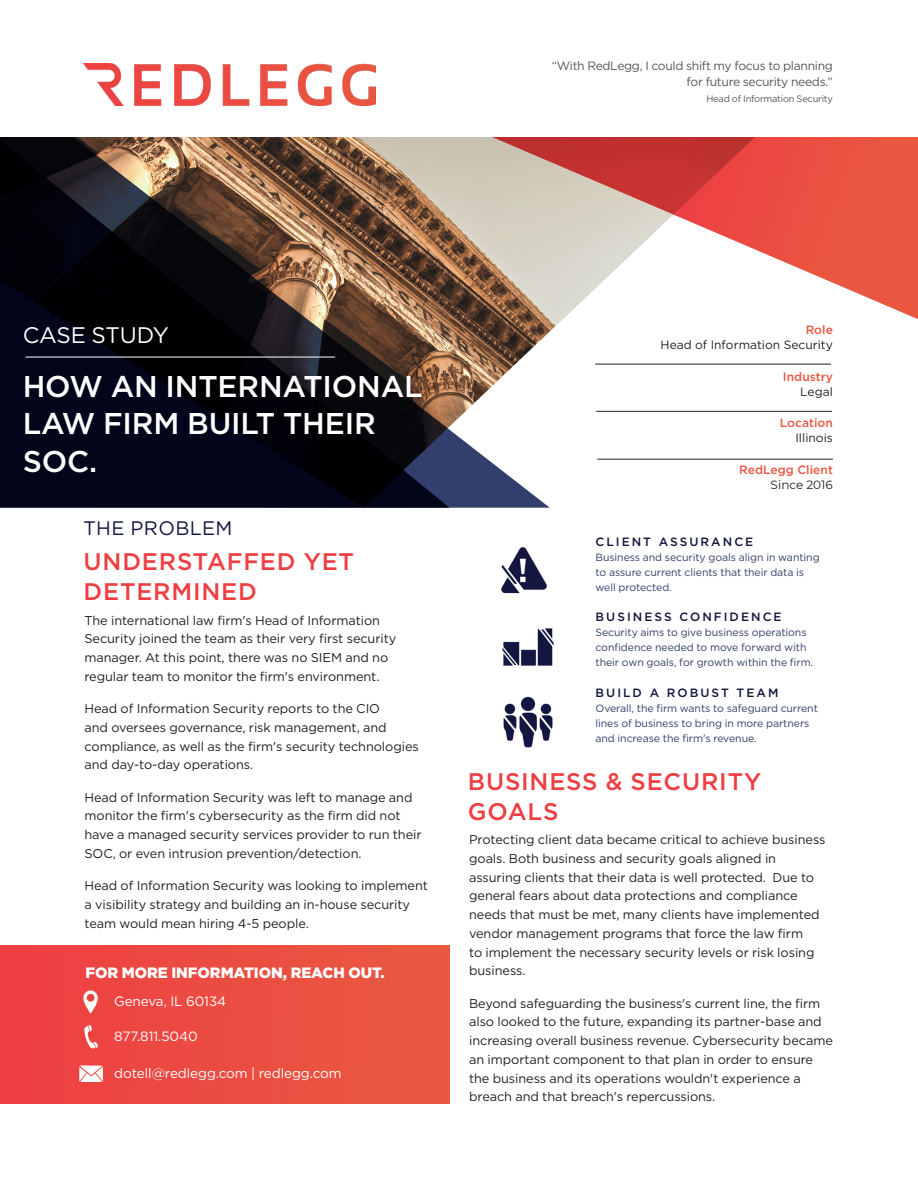
<style>
.page{position:relative;width:918px;height:1188px;background:#fff}
.page>*{position:absolute;margin:0;border:0;box-sizing:border-box;transform-origin:0 0}
.t1{font:500 30px/37.5px "Gotham";letter-spacing:-.005em;color:#fff}
.t2{font:500 24px/30px "Gotham";letter-spacing:.035em;color:#ee3f43}
.t3{font:22.5px "Gotham";letter-spacing:-.01em;color:#fff}
.t4{font:19.5px "Gotham";letter-spacing:.02em;color:#13163f}
.t5{font:900 15px "Gotham";letter-spacing:-.005em;color:#fff}
.t6{font:13.5px "Gotham";letter-spacing:-.005em;color:#fff}
.t7{font:12.75px/18.8px "Gotham";letter-spacing:-.005em;color:#231f20}
.t8{font:12.15px/15.9px "Gotham";letter-spacing:-.025em;color:#57585a;text-align:right}
.t9{font:500 12px "Gotham";letter-spacing:.17em;color:#13163f}
.t10{font:12px "Gotham";letter-spacing:.005em;color:#231f20}
.t11{font:500 12px "Gotham";letter-spacing:.005em;color:#e95740}
.Paragraph_Style_1{font:12px "Montserrat";letter-spacing:.005em;color:#231f20}
.t12{font:10.5px/15px "Gotham";letter-spacing:-.005em;color:#323e6b}
.t13{font:9.3px "Gotham";letter-spacing:-.025em;color:#57585a}
</style>
<div class="page">
<svg style="left:550px;top:137px;width:368px;height:188px"></svg>
<svg style="left:0;top:137px;width:550px;height:371px;background:#413635"></svg>
<div style="left:0;top:946px;width:449px;height:158px;background:#eb4c41"></div>
<svg style="left:83px;top:990px;width:15px;height:23px"></svg>
<svg style="left:84px;top:1025px;width:14px;height:23px"></svg>
<svg style="left:79px;top:1065px;width:24px;height:17px"></svg>
<hr style="left:26px;top:357px;width:309px;height:1px;background:#fff">
<hr style="left:595px;top:364px;width:236px;height:1px;background:#231f20">
<hr style="left:596px;top:411px;width:236px;height:1px;background:#231f20">
<hr style="left:597px;top:459px;width:236px;height:1px;background:#231f20">
<img style="left:84px;top:64px;width:292px;height:41px">
<img style="left:501px;top:547px;width:46px;height:47px">
<img style="left:502px;top:628px;width:52px;height:38px">
<img style="left:503px;top:696px;width:50px;height:52px">
<p class="t8" style="left:552px;top:58px;width:283px">“With RedLegg, I could shift my focus to planning for future security needs.”</p>
<p class="t13" style="left:706px;top:93px;width:128px">Head of Information Security</p>
<p class="t3" style="left:23px;top:320px;width:148px">CASE STUDY</p>
<p class="t1" style="left:23px;top:367px;width:402px">HOW AN INTERNATIONAL</p>
<p class="t1" style="left:23px;top:405px;width:355px">LAW FIRM BUILT THEIR<br>SOC.</p>
<p class="t4" style="left:83px;top:515px;width:151px">THE PROBLEM</p>
<p class="t2" style="left:84px;top:546px;width:272px">UNDERSTAFFED YET<br>DETERMINED</p>
<p class="t7" style="left:85px;top:610px;width:313px">The international law firm's Head of Information Security joined the team as their very first security manager. At this point, there was no SIEM and no regular team to monitor the firm's environment.</p>
<p class="t7" style="left:85px;top:699px;width:336px">Head of Information Security reports to the CIO<br>and oversees governance, risk management, and compliance, as well as the firm's security technologies and day-to-day operations.</p>
<p class="t7" style="left:85px;top:787px;width:339px">Head of Information Security was left to manage and monitor the firm's cybersecurity as the firm did not have a managed security services provider to run their SOC, or even intrusion prevention/detection.</p>
<p class="t7" style="left:85px;top:876px;width:345px">Head of Information Security was looking to implement a visibility strategy and building an in-house security team would mean hiring 4-5 people.</p>
<p class="t5" style="left:85px;top:962px;width:301px">FOR MORE INFORMATION, REACH OUT.</p>
<p class="t6" style="left:114px;top:993px;width:114px">Geneva, IL 60134</p>
<p class="t6" style="left:114px;top:1027px;width:85px">877.811.5040</p>
<p class="t6" style="left:114px;top:1065px;width:229px">dotell@redlegg.com | redlegg.com</p>
<p class="t11" style="left:806px;top:322px;width:29px">Role</p>
<p class="t10" style="left:661px;top:337px;width:174px">Head of Information Security</p>
<p class="t11" style="left:783px;top:369px;width:52px">Industry</p>
<p class="t10" style="left:800px;top:384px;width:34px">Legal</p>
<p class="t11" style="left:780px;top:415px;width:55px">Location</p>
<p class="t10" style="left:795px;top:430px;width:39px">Illinois</p>
<p class="t11" style="left:739px;top:462px;width:95px">RedLegg Client</p>
<p class="Paragraph_Style_1" style="left:771px;top:476px;width:64px">Since 2016</p>
<p class="t9" style="left:596px;top:534px;width:159px">CLIENT ASSURANCE</p>
<p class="t12" style="left:596px;top:549px;width:226px">Business and security goals align in wanting to assure current clients that their data is well protected.</p>
<p class="t9" style="left:596px;top:609px;width:188px">BUSINESS CONFIDENCE</p>
<p class="t12" style="left:596px;top:625px;width:219px">Security aims to give business operations confidence needed to move forward with their own goals, for growth within the firm.</p>
<p class="t9" style="left:596px;top:685px;width:184px">BUILD A ROBUST TEAM</p>
<p class="t12" style="left:596px;top:700px;width:224px">Overall, the firm wants to safeguard current lines of business to bring in more partners and increase the firm's revenue.</p>
<p class="t2" style="left:468px;top:767px;width:295px">BUSINESS &amp; SECURITY<br>GOALS</p>
<p class="t7" style="left:469px;top:830px;width:358px">Protecting client data became critical to achieve business goals. Both business and security goals aligned in assuring clients that their data is well protected. Due to general fears about data protections and compliance needs that must be met, many clients have implemented vendor management programs that force the law firm<br>to implement the necessary security levels or risk losing business.</p>
<p class="t7" style="left:469px;top:993px;width:365px">Beyond safeguarding the business's current line, the firm also looked to the future, expanding its partner-base and increasing overall business revenue. Cybersecurity became an important component to that plan in order to ensure the business and its operations wouldn't experience a breach and that breach's repercussions.</p>
</div>
